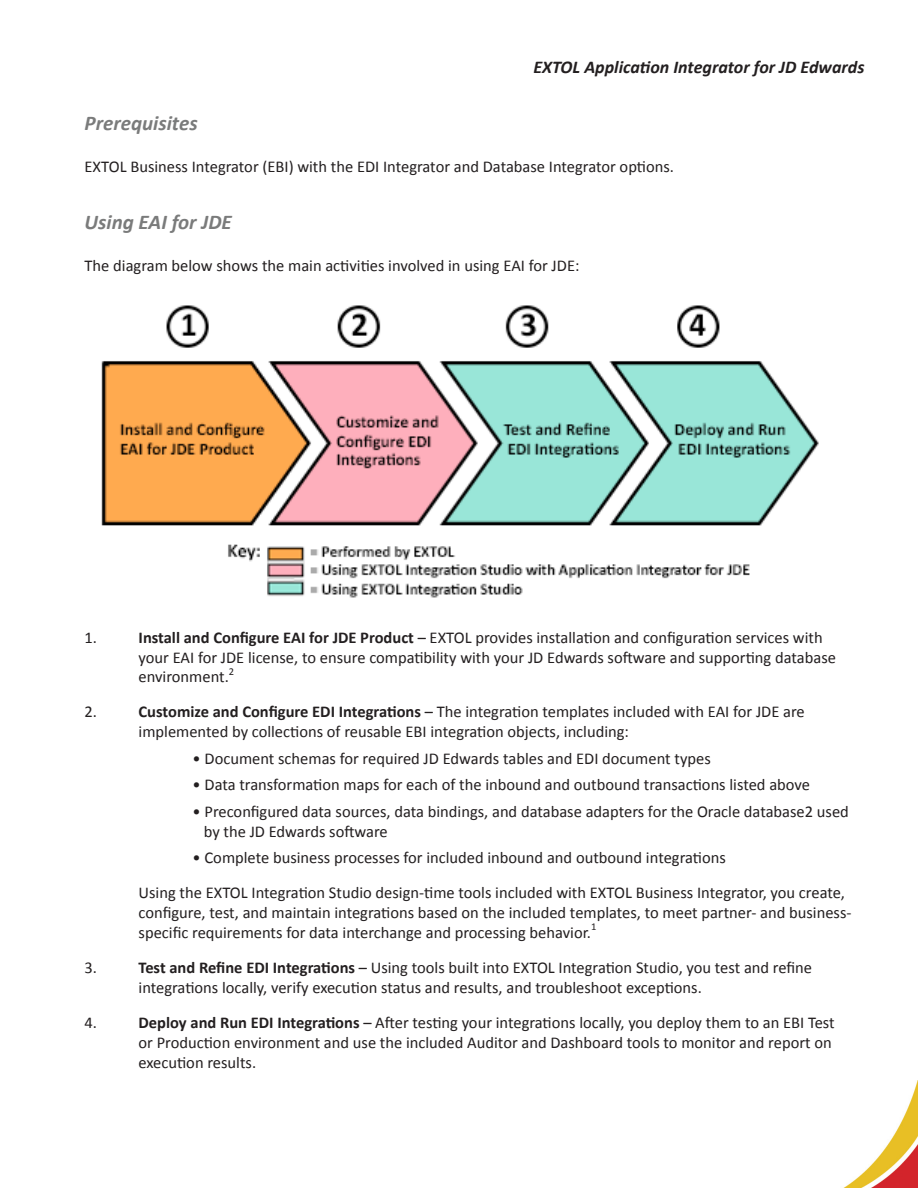
<style>
.page{position:relative;width:918px;height:1188px;background:#fff}
.page>*{position:absolute;margin:0;border:0;box-sizing:border-box;transform-origin:0 0}
.t1{font:italic 700 21px "Calibri";color:#7a7b7b}
.t2{font:italic 700 18px "Calibri";color:#231f20}
.t3{font:16.5px/19.8px "Calibri";color:#231f20}
.t4{font:10.5px "Calibri";color:#231f20}
.s1{font-weight:700}
</style>
<div class="page">
<img style="left:843px;top:1080px;width:75px;height:108px">
<img style="left:101px;top:305px;width:718px;height:293px">
<p class="t2" style="left:533px;top:56px;width:333px">EXTOL Application Integrator for JD Edwards</p>
<p class="t1" style="left:85px;top:109px;width:115px">Prerequisites</p>
<p class="t3" style="left:85px;top:157px;width:591px">EXTOL Business Integrator (EBI) with the EDI Integrator and Database Integrator options.</p>
<p class="t1" style="left:85px;top:208px;width:149px">Using EAI for JDE</p>
<p class="t3" style="left:85px;top:256px;width:496px">The diagram below shows the main activities involved in using EAI for JDE:</p>
<p class="t3" style="left:85px;top:627px;width:14px">1.</p>
<p class="t3" style="left:139px;top:627px;width:699px"><span class="s1">Install and Configure EAI for JDE Product</span> – EXTOL provides installation and configuration services with your EAI for JDE license, to ensure compatibility with your JD Edwards software and supporting database environment.</p>
<p class="t4" style="left:229px;top:665px;width:7px">2</p>
<p class="t3" style="left:85px;top:702px;width:14px">2.</p>
<p class="t3" style="left:139px;top:702px;width:668px"><span class="s1">Customize and Configure EDI Integrations</span> – The integration templates included with EAI for JDE are implemented by collections of reusable EBI integration objects, including:</p>
<p class="t3" style="left:193px;top:748px;width:520px">• Document schemas for required JD Edwards tables and EDI document types</p>
<p class="t3" style="left:193px;top:775px;width:619px">• Data transformation maps for each of the inbound and outbound transactions listed above</p>
<p class="t3" style="left:204px;top:802px;width:647px;text-indent:-11px">• Preconfigured data sources, data bindings, and database adapters for the Oracle database2 used by the JD Edwards software</p>
<p class="t3" style="left:193px;top:848px;width:535px">• Complete business processes for included inbound and outbound integrations</p>
<p class="t3" style="left:139px;top:883px;width:714px">Using the EXTOL Integration Studio design-time tools included with EXTOL Business Integrator, you create, configure, test, and maintain integrations based on the included templates, to meet partner- and business&shy;specific requirements for data interchange and processing behavior.</p>
<p class="t4" style="left:591px;top:920px;width:7px">1</p>
<p class="t3" style="left:85px;top:958px;width:14px">3.</p>
<p class="t3" style="left:139px;top:958px;width:675px"><span class="s1">Test and Refine EDI Integrations</span> – Using tools built into EXTOL Integration Studio, you test and refine integrations locally, verify execution status and results, and troubleshoot exceptions.</p>
<p class="t3" style="left:85px;top:1013px;width:14px">4.</p>
<p class="t3" style="left:139px;top:1013px;width:698px"><span class="s1">Deploy and Run EDI Integrations</span> – After testing your integrations locally, you deploy them to an EBI Test or Production environment and use the included Auditor and Dashboard tools to monitor and report on execution results.</p>
</div>
